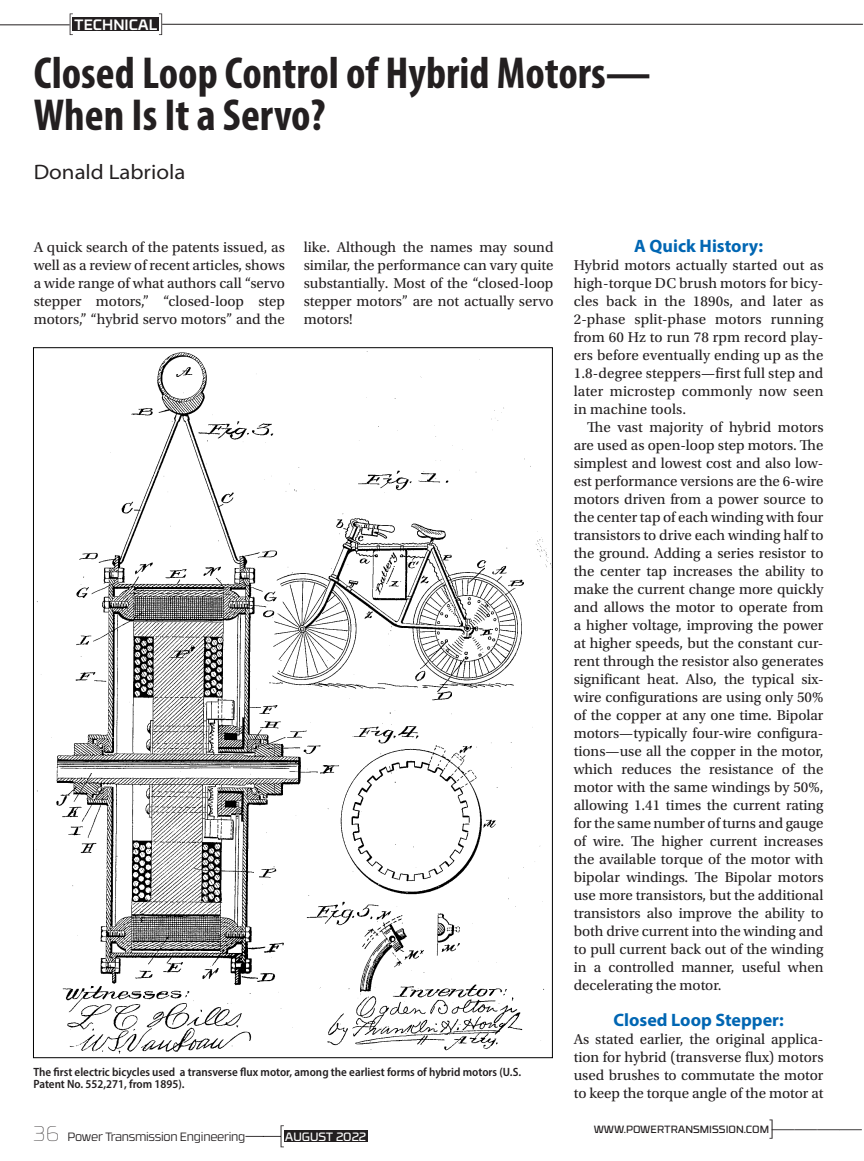
<style>
.page{position:relative;width:864px;height:1161px;background:#fff}
.page>*{position:absolute;margin:0;border:0;box-sizing:border-box;transform-origin:0 0}
.t1{font:700 condensed 45px/42px "Myriad Pro";color:#231f20}
.t2{font:300 condensed 24px "Myriad Pro";color:#231f20}
.t3{font:semi-expanded 21px "Myriad Pro";color:#231f20}
.t4{font:700 18px "Myriad Pro";color:#0166b3}
.t5{font:15px/18px "Utopia Std";color:#231f20;text-align:justify}
.t6{font:500 15px "RB No 3.1";color:#fff}
.t7{font:600 semi-condensed 12px/12.3px "Myriad Pro";color:#231f20}
.t8{font:300 12px "RB No 3.1";letter-spacing:-.02em;color:#231f20}
.t9{font:12px "RB No 3.1";color:#fff}
.t10{font:10.5px "RB No 3.1";color:#231f20}
.s1{font-weight:100;font-size:21px}
</style>
<div class="page">
<img style="left:36px;top:351px;width:515px;height:703px">
<svg style="left:245px;top:1125px;width:39px;height:22px"></svg>
<div style="left:284px;top:1131px;width:84px;height:11px;background:#231f20"></div>
<div style="left:73px;top:17px;width:86px;height:14px;background:#231f20"></div>
<svg style="left:70px;top:14px;width:3px;height:21px"></svg>
<hr style="left:162px;top:24px;width:701px;height:1px;background:#231f20">
<svg style="left:159px;top:14px;width:3px;height:21px"></svg>
<hr style="left:0;top:24px;width:70px;height:1px;background:#231f20">
<p class="t6" style="left:74px;top:13px;width:85px">TECHNICAL</p>
<h1 class="t1" style="left:34px;top:51px;width:618px">Closed Loop Control of Hybrid Motors—<br>When Is It a Servo?</h1>
<h3 class="t3" style="left:34px;top:159px;width:153px">Donald Labriola</h3>
<p class="t5" style="left:34px;top:238px;width:253px">A quick search of the patents issued, as well as a review of recent articles, shows a wide range of what authors call “servo stepper motors,” “closed-loop step motors,” “hybrid servo motors” and the</p>
<p class="t5" style="left:304px;top:238px;width:251px">like. Although the names may sound similar, the performance can vary quite substantially. Most of the “closed-loop stepper motors” are not actually servo motors!</p>
<p class="t4" style="left:634px;top:234px;width:130px">A Quick History:</p>
<p class="t5" style="left:574px;top:256px;width:251px">Hybrid motors actually started out as high-torque DC brush motors for bicy&shy;cles back in the 1890s, and later as 2-phase split-phase motors running from 60 Hz to run 78 rpm record play&shy;ers before eventually ending up as the 1.8-degree steppers—first full step and later microstep commonly now seen in machine tools.</p>
<p class="t5" style="left:574px;top:418px;width:251px;text-indent:14px">The vast majority of hybrid motors are used as open-loop step motors. The simplest and lowest cost and also low&shy;est performance versions are the 6-wire motors driven from a power source to the center tap of each winding with four transistors to drive each winding half to the ground. Adding a series resistor to the center tap increases the ability to make the current change more quickly and allows the motor to operate from a higher voltage, improving the power at higher speeds, but the constant cur&shy;rent through the resistor also generates significant heat. Also, the typical six&shy;wire configurations are using only 50% of the copper at any one time. Bipolar motors—typically four-wire configura&shy;tions—use all the copper in the motor, which reduces the resistance of the motor with the same windings by 50%, allowing 1.41 times the current rating for the same number of turns and gauge of wire. The higher current increases the available torque of the motor with bipolar windings. The Bipolar motors use more transistors, but the additional transistors also improve the ability to both drive current into the winding and to pull current back out of the winding in a controlled manner, useful when decelerating the motor.</p>
<p class="t4" style="left:614px;top:1008px;width:172px">Closed Loop Stepper:</p>
<p class="t5" style="left:574px;top:1030px;width:251px">As stated earlier, the original applica&shy;tion for hybrid (transverse flux) motors used brushes to commutate the motor to keep the torque angle of the motor at</p>
<p class="t7" style="left:33px;top:1065px;width:489px">The first electric bicycles used a transverse flux motor, among the earliest forms of hybrid motors (U.S.<br>Patent No. 552,271, from 1895).</p>
<p class="t8" style="left:33px;top:1128px;width:213px"><span class="s1">36</span> Power Transmission Engineering</p>
<p class="t9" style="left:285px;top:1128px;width:83px">AUGUST 2022</p>
<p class="t10" style="left:594px;top:1122px;width:177px">WWW.POWERTRANSMISSION.COM</p>
<h2 class="t2" style="left:769px;top:1114px;width:96px">]————</h2>
</div>
